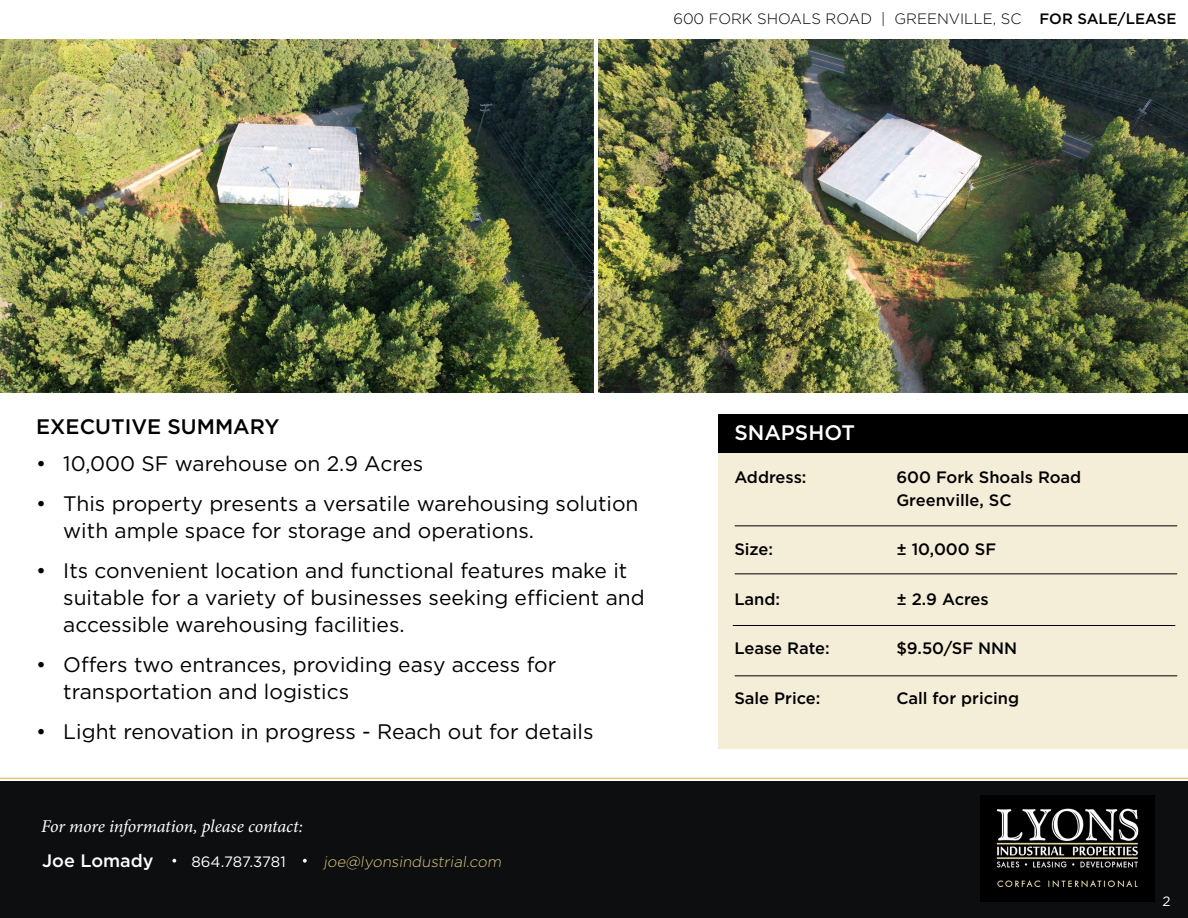
<style>
.page{position:relative;width:1188px;height:918px;background:#fff}
.page>*{position:absolute;margin:0;border:0;box-sizing:border-box;transform-origin:0 0}
.t1{font:21px/27px "Gotham";color:#000}
.t2{font:500 21px "Gotham";color:#000}
.t3{font:500 21px "Gotham";color:#fff}
.t4{font:italic 18px "Minion Pro";letter-spacing:-.01em;color:#fff}
.t5{font:500 18px "Gotham";color:#fff}
.t6{font:500 16.5px/22.5px "Gotham";color:#000}
.t7{font:300 15px "Gotham";color:#000}
.t8{font:300 15px "Gotham";color:#dcc978}
.t9{font:15px "Gotham";letter-spacing:-.01em;color:#fff}
.t10{font:13.5px "Gotham";color:#fff}
.s1{font-weight:500}
</style>
<div class="page">
<div style="left:0;top:781px;width:1188px;height:137px;background:#0d0e0f"></div>
<hr style="left:0;top:778px;width:1188px;height:1px;background:#dcc978">
<img style="left:980px;top:796px;width:175px;height:105px">
<svg style="left:172px;top:859px;width:4px;height:4px"></svg>
<svg style="left:303px;top:859px;width:4px;height:4px"></svg>
<img style="left:0;top:39px;width:594px;height:353px">
<div style="left:718px;top:414px;width:470px;height:335px;background:#f4edd7"></div>
<div style="left:718px;top:414px;width:470px;height:39px;background:#000"></div>
<hr style="left:735px;top:525px;width:442px;height:1px;background:#000">
<hr style="left:735px;top:573px;width:442px;height:1px;background:#000">
<hr style="left:733px;top:625px;width:442px;height:1px;background:#000">
<hr style="left:735px;top:675px;width:442px;height:1px;background:#000">
<img style="left:599px;top:39px;width:589px;height:353px">
<p class="t7" style="left:673px;top:9px;width:505px">600 FORK SHOALS ROAD | GREENVILLE, SC <span class="s1">FOR SALE/LEASE</span></p>
<p class="t2" style="left:36px;top:413px;width:245px">EXECUTIVE SUMMARY</p>
<p class="t1" style="left:36px;top:450px;width:389px">• 10,000 SF warehouse on 2.9 Acres</p>
<p class="t1" style="left:63px;top:490px;width:577px;text-indent:-27px">• This property presents a versatile warehousing solution with ample space for storage and operations.</p>
<p class="t1" style="left:63px;top:557px;width:583px;text-indent:-27px">• Its convenient location and functional features make it suitable for a variety of businesses seeking efficient and accessible warehousing facilities.</p>
<p class="t1" style="left:63px;top:651px;width:494px;text-indent:-27px">• Offers two entrances, providing easy access for transportation and logistics</p>
<p class="t1" style="left:36px;top:718px;width:559px">• Light renovation in progress - Reach out for details</p>
<p class="t4" style="left:41px;top:814px;width:263px">For more information, please contact:</p>
<p class="t5" style="left:42px;top:849px;width:113px">Joe Lomady</p>
<p class="t9" style="left:191px;top:852px;width:96px">864.787.3781</p>
<p class="t8" style="left:324px;top:852px;width:182px">joe@lyonsindustrial.com</p>
<p class="t3" style="left:734px;top:419px;width:122px">SNAPSHOT</p>
<p class="t6" style="left:734px;top:466px;width:74px">Address:</p>
<p class="t6" style="left:896px;top:466px;width:187px">600 Fork Shoals Road<br>Greenville, SC</p>
<p class="t6" style="left:734px;top:538px;width:40px">Size:</p>
<p class="t6" style="left:896px;top:538px;width:101px">± 10,000 SF</p>
<p class="t6" style="left:734px;top:587px;width:47px">Land:</p>
<p class="t6" style="left:896px;top:587px;width:94px">± 2.9 Acres</p>
<p class="t6" style="left:734px;top:637px;width:97px">Lease Rate:</p>
<p class="t6" style="left:896px;top:637px;width:122px">$9.50/SF NNN</p>
<p class="t6" style="left:734px;top:686px;width:88px">Sale Price:</p>
<p class="t6" style="left:896px;top:686px;width:124px">Call for pricing</p>
<p class="t10" style="left:1163px;top:893px;width:10px">2</p>
</div>
